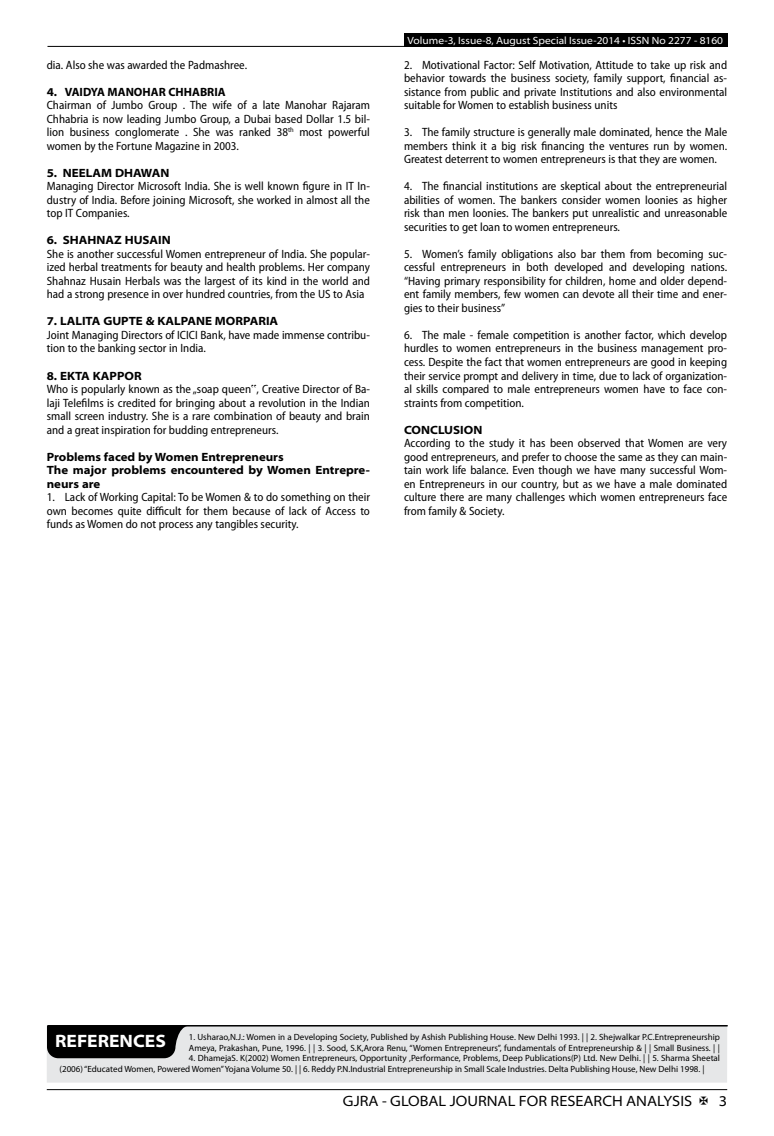
<style>
.page{position:relative;width:774px;height:1136px;background:#fff}
.page>*{position:absolute;margin:0;border:0;box-sizing:border-box;transform-origin:0 0}
.t1{font:700 semi-expanded 18px "Myriad Pro";color:#fff}
.t2{font:semi-expanded 15px "Myriad Pro";color:#000}
.t3{font:semi-condensed 12px/13.5px "Myriad Pro";color:#000;text-align:justify}
.t4{font:700 semi-expanded 12px/13.5px "Myriad Pro";color:#000}
.t5{font:semi-expanded 10.5px "Myriad Pro";color:#fff}
.t6{font:9px/10.5px "Myriad Pro";color:#000}
.s1{font-weight:700;font-stretch:semi-expanded}
.s2{font-weight:700;font-stretch:normal}
.s3{font-family:"Times New Roman";font-stretch:normal}
</style>
<div class="page">
<hr style="left:47px;top:1089px;width:680px;height:1px;background:#000">
<div style="left:404px;top:33px;width:323px;height:14px;background:#000"></div>
<hr style="left:47px;top:46px;width:680px;height:1px;background:#000">
<div style="left:47px;top:1025px;width:680px;height:57px;background:#e6e7e8"></div>
<hr style="left:48px;top:1024px;width:679px;height:2px;background:#000">
<svg style="left:47px;top:1025px;width:142px;height:33px;background:#141414"></svg>
<p class="t3" style="left:47px;top:58px;width:202px">dia. Also she was awarded the Padmashree.</p>
<p class="t3" style="left:47px;top:85px;width:325px;text-align:left"><span class="s1">4.</span> <span class="s2">VAIDYA MANOHAR CHHABRIA<br></span>Chairman of Jumbo Group . The wife of a late Manohar Rajaram Chhabria is now leading Jumbo Group, a Dubai based Dollar 1.5 bil&shy;lion business conglomerate . She was ranked 38<sup>th</sup> most powerful women by the Fortune Magazine in 2003.</p>
<p class="t4" style="left:47px;top:166px;width:124px">5. NEELAM DHAWAN</p>
<p class="t3" style="left:47px;top:180px;width:325px">Managing Director Microsoft India. She is well known figure in IT In&shy;dustry of India. Before joining Microsoft, she worked in almost all the top IT Companies.</p>
<p class="t4" style="left:47px;top:234px;width:126px">6. SHAHNAZ HUSAIN</p>
<p class="t3" style="left:47px;top:247px;width:325px">She is another successful Women entrepreneur of India. She popular&shy;ized herbal treatments for beauty and health problems. Her company Shahnaz Husain Herbals was the largest of its kind in the world and had a strong presence in over hundred countries, from the US to Asia</p>
<p class="t4" style="left:47px;top:315px;width:233px">7. LALITA GUPTE &amp; KALPANE MORPARIA</p>
<p class="t3" style="left:47px;top:328px;width:325px">Joint Managing Directors of ICICI Bank, have made immense contribu&shy;tion to the banking sector in India.</p>
<p class="t3" style="left:47px;top:369px;width:325px;text-align:left"><span class="s1">8. EKTA KAPPOR<br></span>Who is popularly known as the „soap queen<span class="s3">‟</span>, Creative Director of Ba&shy;laji Telefilms is credited for bringing about a revolution in the Indian small screen industry. She is a rare combination of beauty and brain and a great inspiration for budding entrepreneurs.</p>
<p class="t4" style="left:47px;top:450px;width:325px">Problems faced by Women Entrepreneurs<br>The major problems encountered by Women Entrepre&shy;neurs are</p>
<p class="t3" style="left:47px;top:490px;width:325px">1. Lack of Working Capital: To be Women &amp; to do something on their own becomes quite difficult for them because of lack of Access to funds as Women do not process any tangibles security.</p>
<p class="t5" style="left:408px;top:34px;width:317px">Volume-3, Issue-8, August Special Issue-2014 • ISSN No 2277 - 8160</p>
<p class="t3" style="left:404px;top:58px;width:325px">2. Motivational Factor: Self Motivation, Attitude to take up risk and behavior towards the business society, family support, financial as&shy;sistance from public and private Institutions and also environmental suitable for Women to establish business units</p>
<p class="t3" style="left:404px;top:126px;width:325px">3. The family structure is generally male dominated, hence the Male members think it a big risk financing the ventures run by women.<br>Greatest deterrent to women entrepreneurs is that they are women.</p>
<p class="t3" style="left:404px;top:180px;width:325px">4. The financial institutions are skeptical about the entrepreneurial abilities of women. The bankers consider women loonies as higher risk than men loonies. The bankers put unrealistic and unreasonable securities to get loan to women entrepreneurs.</p>
<p class="t3" style="left:404px;top:247px;width:325px">5. Women’s family obligations also bar them from becoming suc&shy;cessful entrepreneurs in both developed and developing nations. “Having primary responsibility for children, home and older depend&shy;ent family members, few women can devote all their time and ener&shy;gies to their business”</p>
<p class="t3" style="left:404px;top:328px;width:325px">6. The male - female competition is another factor, which develop hurdles to women entrepreneurs in the business management pro&shy;cess. Despite the fact that women entrepreneurs are good in keeping their service prompt and delivery in time, due to lack of organization&shy;al skills compared to male entrepreneurs women have to face con&shy;straints from competition.</p>
<p class="t4" style="left:404px;top:423px;width:80px">CONCLUSION</p>
<p class="t3" style="left:404px;top:436px;width:325px">According to the study it has been observed that Women are very good entrepreneurs, and prefer to choose the same as they can main&shy;tain work life balance. Even though we have many successful Wom&shy;en Entrepreneurs in our country, but as we have a male dominated culture there are many challenges which women entrepreneurs face from family &amp; Society.</p>
<h1 class="t1" style="left:55px;top:1030px;width:112px">REFERENCES</h1>
<p class="t6" style="left:189px;top:1032px;width:533px">1. Usharao,N.J.: Women in a Developing Society, Published by Ashish Publishing House. New Delhi 1993. | | 2. Shejwalkar P.C.Entrepreneurship<br>Ameya, Prakashan, Pune, 1996. | | 3. Sood, S.K,Arora Renu, “Women Entrepreneurs”, fundamentals of Entrepreneurship &amp; | | Small Business. | |</p>
<p class="t6" style="left:60px;top:1053px;width:662px;text-indent:129px">4. DhamejaS. K(2002) Women Entrepreneurs, Opportunity ,Performance, Problems, Deep Publications(P) Ltd. New Delhi. | | 5. Sharma Sheetal (2006) “Educated Women, Powered Women” Yojana Volume 50. | | 6. Reddy P.N.Industrial Entrepreneurship in Small Scale Industries. Delta Publishing House, New Delhi 1998. |</p>
<p class="t2" style="left:343px;top:1092px;width:351px">GJRA - GLOBAL JOURNAL FOR RESEARCH ANALYSIS</p>
<p class="t2" style="left:719px;top:1092px;width:10px">3</p>
</div>
